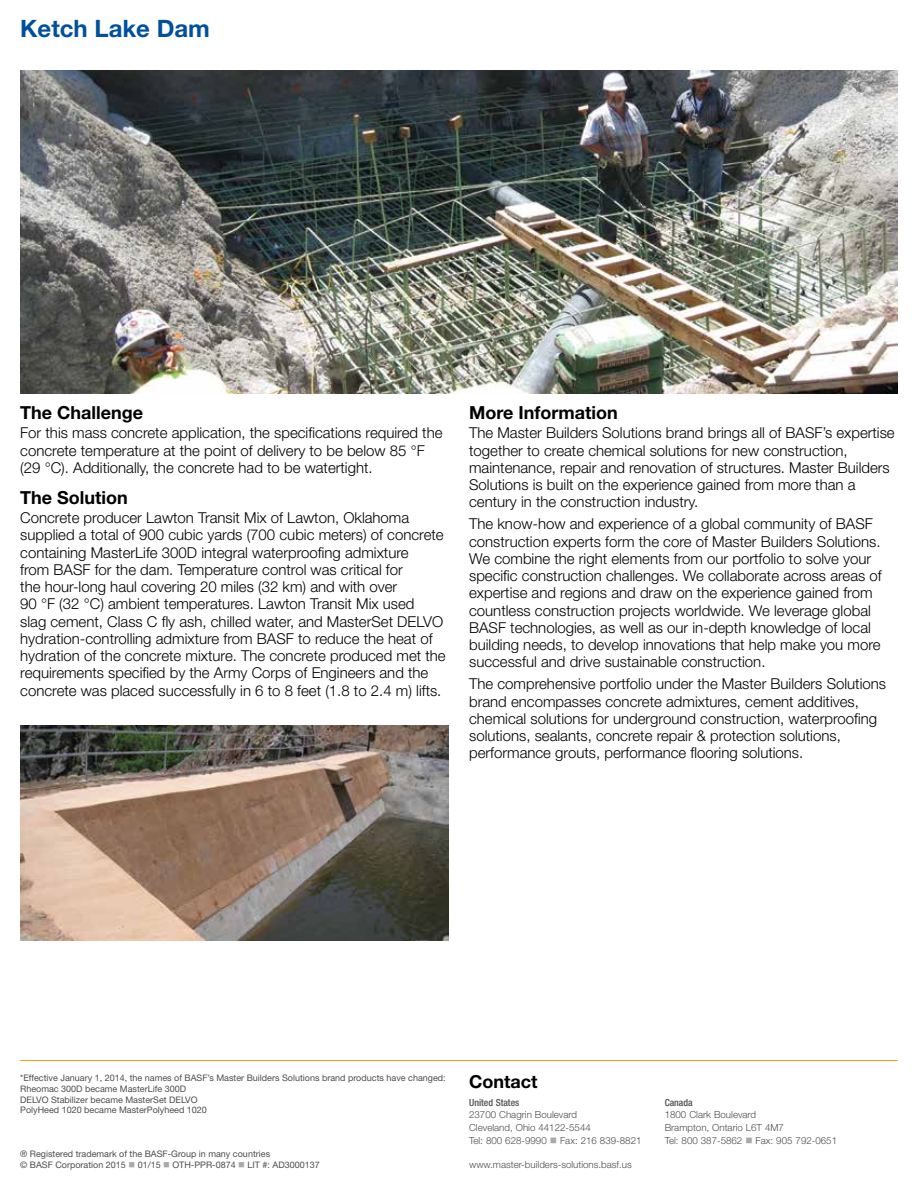
<style>
.page{position:relative;width:918px;height:1188px;background:#fff}
.page>*{position:absolute;margin:0;border:0;box-sizing:border-box;transform-origin:0 0}
.Page_2_Title{font:700 24px "Helvetica Neue LT Std";color:#00509e}
.Section_Header{font:700 18px "Helvetica Neue LT Std";color:#000}
.Text{font:300 15px/17.2px "Helvetica Neue LT Std";color:#000}
.Address{font:300 9.75px/12.8px "Helvetica Neue LT Std";color:#4d4d4f}
.US_CANADA{font:500 condensed 9.75px "Helvetica Neue LT Std";color:#4d4d4f}
.Fine_Print{font:9px/10.8px "Helvetica Neue LT Std";color:#4d4d4f}
.s1{color:#a7a9ac}
</style>
<div class="page">
<img style="left:20px;top:70px;width:878px;height:323px">
<img style="left:20px;top:725px;width:429px;height:216px">
<hr style="left:20px;top:1060px;width:878px;height:1px;background:#f8991d">
<p class="Page_2_Title" style="left:20px;top:14px;width:191px">Ketch Lake Dam</p>
<p class="Section_Header" style="left:20px;top:401px;width:124px">The Challenge</p>
<p class="Text" style="left:20px;top:424px;width:424px">For this mass concrete application, the specifications required the concrete temperature at the point of delivery to be below 85 °F (29 °C). Additionally, the concrete had to be watertight.</p>
<p class="Section_Header" style="left:20px;top:486px;width:109px">The Solution</p>
<p class="Text" style="left:20px;top:509px;width:427px">Concrete producer Lawton Transit Mix of Lawton, Oklahoma supplied a total of 900 cubic yards (700 cubic meters) of concrete containing MasterLife 300D integral waterproofing admixture<br>from BASF for the dam. Temperature control was critical for<br>the hour-long haul covering 20 miles (32 km) and with over<br>90 °F (32 °C) ambient temperatures. Lawton Transit Mix used<br>slag cement, Class C fly ash, chilled water, and MasterSet DELVO hydration-controlling admixture from BASF to reduce the heat of hydration of the concrete mixture. The concrete produced met the requirements specified by the Army Corps of Engineers and the concrete was placed successfully in 6 to 8 feet (1.8 to 2.4 m) lifts.</p>
<p class="Section_Header" style="left:469px;top:401px;width:150px">More Information</p>
<p class="Text" style="left:469px;top:424px;width:427px">The Master Builders Solutions brand brings all of BASF’s expertise together to create chemical solutions for new construction, maintenance, repair and renovation of structures. Master Builders Solutions is built on the experience gained from more than a century in the construction industry.</p>
<p class="Text" style="left:469px;top:515px;width:414px">The know-how and experience of a global community of BASF construction experts form the core of Master Builders Solutions.<br>We combine the right elements from our portfolio to solve your specific construction challenges. We collaborate across areas of expertise and regions and draw on the experience gained from countless construction projects worldwide. We leverage global BASF technologies, as well as our in-depth knowledge of local building needs, to develop innovations that help make you more successful and drive sustainable construction.</p>
<p class="Text" style="left:469px;top:675px;width:419px">The comprehensive portfolio under the Master Builders Solutions brand encompasses concrete admixtures, cement additives, chemical solutions for underground construction, waterproofing solutions, sealants, concrete repair &amp; protection solutions, performance grouts, performance flooring solutions.</p>
<p class="Fine_Print" style="left:20px;top:1072px;width:427px">*Effective January 1, 2014, the names of BASF’s Master Builders Solutions brand products have changed:<br>Rheomac 300D became MasterLife 300D<br>DELVO Stabilizer became MasterSet DELVO<br>PolyHeed 1020 became MasterPolyheed 1020</p>
<p class="Fine_Print" style="left:20px;top:1148px;width:301px">® Registered trademark of the BASF-Group in many countries<br>© BASF Corporation 2015 <span class="s1">■</span> 01/15 <span class="s1">■</span> OTH-PPR-0874 <span class="s1">■</span> LIT #: AD3000137</p>
<p class="Section_Header" style="left:469px;top:1071px;width:70px">Contact</p>
<p class="US_CANADA" style="left:469px;top:1096px;width:52px">United States</p>
<p class="Address" style="left:469px;top:1108px;width:174px">23700 Chagrin Boulevard<br>Cleveland, Ohio 44122-5544<br>Tel: 800 628-9990 <span class="s1">■</span> Fax: 216 839-8821</p>
<p class="Address" style="left:469px;top:1158px;width:164px">www.master-builders-solutions.basf.us</p>
<p class="US_CANADA" style="left:665px;top:1096px;width:29px">Canada</p>
<p class="Address" style="left:665px;top:1108px;width:174px">1800 Clark Boulevard<br>Brampton, Ontario L6T 4M7<br>Tel: 800 387-5862 <span class="s1">■</span> Fax: 905 792-0651</p>
</div>
